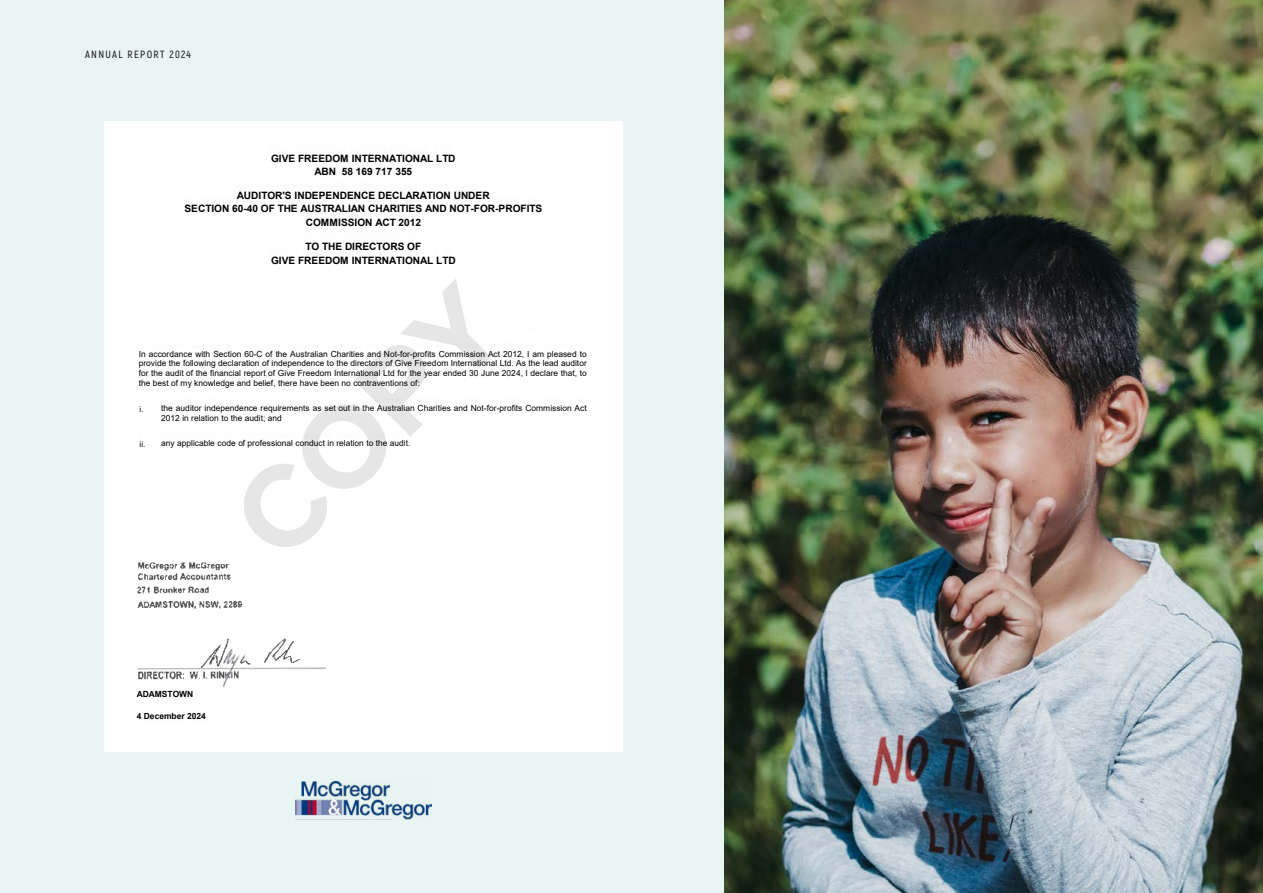
<style>
.page{position:relative;width:1263px;height:893px;background:#fff}
.page>*{position:absolute;margin:0;border:0;box-sizing:border-box;transform-origin:0 0}
.t1{font:700 120px "Proxima Nova";color:#000}
.t2{font:600 10.5px "Akrobat";letter-spacing:.125em;color:#211f20}
.t3{font:700 10.2px/13.5px "Arial";color:#000;text-align:center}
.t4{font:8.4px/9.8px "Arial";color:#000}
.t5{font:700 8.4px "Arial";color:#000}
.t6{font:8.1px "Arial";color:#000}
</style>
<div class="page">
<div style="left:0;top:0;width:724px;height:893px;background:#e8f5f3"></div>
<img style="left:295px;top:781px;width:137px;height:38px">
<img style="left:724px;top:0;width:539px;height:893px">
<div style="left:104px;top:121px;width:518px;height:630px;background:#fff"></div>
<img style="left:136px;top:561px;width:164px;height:107px">
<img style="left:136px;top:671px;width:104px;height:8px">
<svg style="left:288px;top:639px;width:7px;height:7px"></svg>
<p class="t2" style="left:85px;top:48px;width:107px">ANNUAL REPORT 2024</p>
<p class="t3" style="left:271px;top:151px;width:186px">GIVE FREEDOM INTERNATIONAL LTD<br>ABN 58 169 717 355</p>
<p class="t3" style="left:184px;top:189px;width:359px">AUDITOR'S INDEPENDENCE DECLARATION UNDER<br>SECTION 60-40 OF THE AUSTRALIAN CHARITIES AND NOT-FOR-PROFITS<br>COMMISSION ACT 2012</p>
<p class="t3" style="left:271px;top:240px;width:186px">TO THE DIRECTORS OF<br>GIVE FREEDOM INTERNATIONAL LTD</p>
<h1 class="t1" style="left:190px;top:474px;width:327px;rotate:-45deg">COPY</h1>
<p class="t4" style="left:139px;top:349px;width:449px;text-align:justify">In accordance with Section 60-C of the Australian Charities and Not-for-profits Commission Act 2012, I am pleased to provide the following declaration of independence to the directors of Give Freedom International Ltd. As the lead auditor for the audit of the financial report of Give Freedom International Ltd for the year ended 30 June 2024, I declare that, to the best of my knowledge and belief, there have been no contraventions of:</p>
<p class="t4" style="left:161px;top:403px;width:427px">the auditor independence requirements as set out in the Australian Charities and Not-for-profits Commission Act<br>2012 in relation to the audit; and</p>
<p class="t4" style="left:161px;top:438px;width:251px">any applicable code of professional conduct in relation to the audit.</p>
<p class="t6" style="left:140px;top:404px;width:6px">i.</p>
<p class="t6" style="left:140px;top:438px;width:7px">ii.</p>
<p class="t5" style="left:137px;top:688px;width:58px">ADAMSTOWN</p>
<p class="t5" style="left:137px;top:710px;width:71px">4 December 2024</p>
</div>
